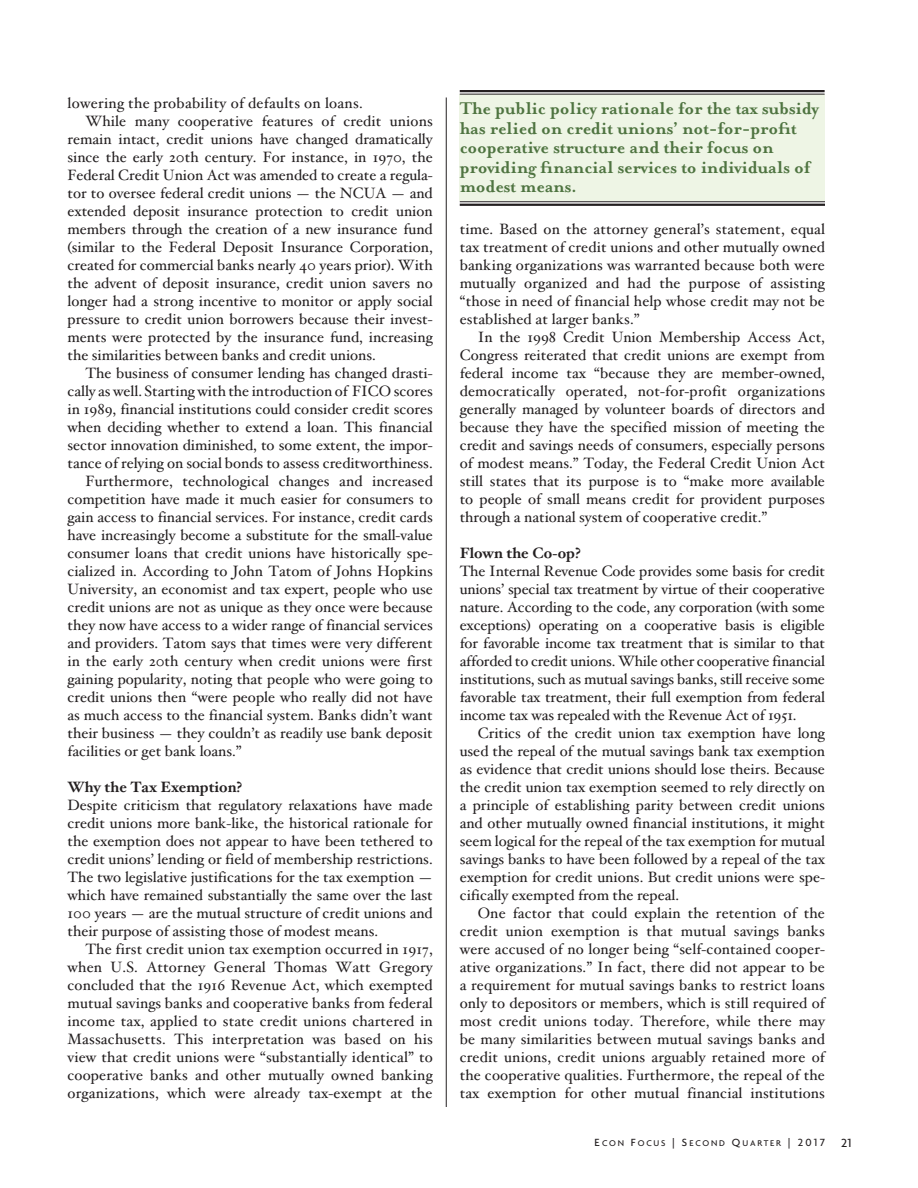
<style>
.page{position:relative;width:918px;height:1188px;background:#fff}
.page>*{position:absolute;margin:0;border:0;box-sizing:border-box;transform-origin:0 0}
.Subhead{font:700 19.5px/19.5px "Mrs Eaves";letter-spacing:-.01em;color:#4f7441}
.Body_Copy_w_indent{font:15px/18px "Hoefler Text";color:#231f20;text-align:justify}
.Body_copy_without_in{font:15px/18px "Hoefler Text";letter-spacing:-.01em;color:#231f20;text-align:justify}
.Body_Copy_No_indent{font:15px/18px "Hoefler Text";color:#231f20;text-align:justify}
.Body_Copy_w_indent-2{font:15px "Hoefler Text";letter-spacing:.02em;color:#231f20}
.body_sub{font:700 15px "Hoefler Text";color:#231f20}
.t1{font:500 12.75px "Agenda";color:#231f20}
.t2{font:500 9px "Agenda";letter-spacing:.2em;color:#231f20}
.s1{font-size:11.25px}
</style>
<div class="page">
<div style="left:460px;top:94px;width:365px;height:107px;background:#eef5e5"></div>
<hr style="left:460px;top:204px;width:365px;height:2px;background:#231f20">
<hr style="left:460px;top:201px;width:365px;height:1px;background:#231f20">
<hr style="left:460px;top:90px;width:365px;height:2px;background:#231f20">
<hr style="left:460px;top:94px;width:365px;height:1px;background:#231f20">
<hr style="left:446px;top:98px;width:1px;height:1009px;background:#231f20">
<p class="Body_Copy_w_indent-2" style="left:68px;top:94px;width:297px">lowering the probability of defaults on loans.</p>
<p class="Body_Copy_w_indent" style="left:68px;top:112px;width:367px;text-indent:18px">While many cooperative features of credit unions remain intact, credit unions have changed dramatically since the early 20th century. For instance, in 1970, the Federal Credit Union Act was amended to create a regula&shy;tor to oversee federal credit unions — the NCUA — and extended deposit insurance protection to credit union members through the creation of a new insurance fund (similar to the Federal Deposit Insurance Corporation, created for commercial banks nearly 40 years prior). With the advent of deposit insurance, credit union savers no longer had a strong incentive to monitor or apply social pressure to credit union borrowers because their invest&shy;ments were protected by the insurance fund, increasing the similarities between banks and credit unions.</p>
<p class="Body_Copy_w_indent" style="left:68px;top:364px;width:367px;text-indent:18px">The business of consumer lending has changed drasti&shy;cally as well. Starting with the introduction of FICO scores in 1989, financial institutions could consider credit scores when deciding whether to extend a loan. This financial sector innovation diminished, to some extent, the impor&shy;tance of relying on social bonds to assess creditworthiness.</p>
<p class="Body_Copy_w_indent" style="left:68px;top:472px;width:367px;text-indent:18px">Furthermore, technological changes and increased competition have made it much easier for consumers to gain access to financial services. For instance, credit cards have increasingly become a substitute for the small-value consumer loans that credit unions have historically spe&shy;cialized in. According to John Tatom of Johns Hopkins University, an economist and tax expert, people who use credit unions are not as unique as they once were because they now have access to a wider range of financial services and providers. Tatom says that times were very different in the early 20th century when credit unions were first gaining popularity, noting that people who were going to credit unions then “were people who really did not have as much access to the financial system. Banks didn’t want their business — they couldn’t as readily use bank deposit facilities or get bank loans.”</p>
<p class="body_sub" style="left:68px;top:778px;width:176px">Why the Tax Exemption?</p>
<p class="Body_Copy_No_indent" style="left:68px;top:796px;width:367px">Despite criticism that regulatory relaxations have made credit unions more bank-like, the historical rationale for the exemption does not appear to have been tethered to credit unions’ lending or field of membership restrictions.<br>The two legislative justifications for the tax exemption — which have remained substantially the same over the last 100 years — are the mutual structure of credit unions and their purpose of assisting those of modest means.</p>
<p class="Body_Copy_w_indent" style="left:68px;top:940px;width:367px;text-indent:18px">The first credit union tax exemption occurred in 1917, when U.S. Attorney General Thomas Watt Gregory concluded that the 1916 Revenue Act, which exempted mutual savings banks and cooperative banks from federal income tax, applied to state credit unions chartered in Massachusetts. This interpretation was based on his view that credit unions were “substantially identical” to cooperative banks and other mutually owned banking organizations, which were already tax-exempt at the</p>
<p class="Subhead" style="left:460px;top:99px;width:360px">The public policy rationale for the tax subsidy has relied on credit unions’ not-for-profit cooperative structure and their focus on providing financial services to individuals of modest means.</p>
<p class="Body_Copy_w_indent" style="left:460px;top:220px;width:367px">time. Based on the attorney general’s statement, equal tax treatment of credit unions and other mutually owned banking organizations was warranted because both were mutually organized and had the purpose of assisting “those in need of financial help whose credit may not be established at larger banks.”</p>
<p class="Body_Copy_w_indent" style="left:460px;top:328px;width:367px;text-indent:18px">In the 1998 Credit Union Membership Access Act, Congress reiterated that credit unions are exempt from federal income tax “because they are member-owned, democratically operated, not-for-profit organizations generally managed by volunteer boards of directors and because they have the specified mission of meeting the credit and savings needs of consumers, especially persons of modest means.” Today, the Federal Credit Union Act still states that its purpose is to “make more available to people of small means credit for provident purposes through a national system of cooperative credit.”</p>
<p class="body_sub" style="left:460px;top:544px;width:123px">Flown the Co-op?</p>
<p class="Body_copy_without_in" style="left:460px;top:562px;width:367px">The Internal Revenue Code provides some basis for credit unions’ special tax treatment by virtue of their cooperative nature. According to the code, any corporation (with some exceptions) operating on a cooperative basis is eligible for favorable income tax treatment that is similar to that afforded to credit unions. While other cooperative financial institutions, such as mutual savings banks, still receive some favorable tax treatment, their full exemption from federal income tax was repealed with the Revenue Act of 1951.</p>
<p class="Body_Copy_w_indent" style="left:460px;top:724px;width:367px;text-indent:18px">Critics of the credit union tax exemption have long used the repeal of the mutual savings bank tax exemption as evidence that credit unions should lose theirs. Because the credit union tax exemption seemed to rely directly on a principle of establishing parity between credit unions and other mutually owned financial institutions, it might seem logical for the repeal of the tax exemption for mutual savings banks to have been followed by a repeal of the tax exemption for credit unions. But credit unions were spe&shy;cifically exempted from the repeal.</p>
<p class="Body_Copy_w_indent" style="left:460px;top:904px;width:367px;text-indent:18px">One factor that could explain the retention of the credit union exemption is that mutual savings banks were accused of no longer being “self-contained cooper&shy;ative organizations.” In fact, there did not appear to be a requirement for mutual savings banks to restrict loans only to depositors or members, which is still required of most credit unions today. Therefore, while there may be many similarities between mutual savings banks and credit unions, credit unions arguably retained more of the cooperative qualities. Furthermore, the repeal of the tax exemption for other mutual financial institutions</p>
<p class="t2" style="left:595px;top:1138px;width:232px"><span class="s1">E</span>CON <span class="s1">F</span>OCUS <span class="s1">|</span> <span class="s1">S</span>ECOND <span class="s1">Q</span>UARTER <span class="s1">| 2017</span></p>
<p class="t1" style="left:841px;top:1135px;width:12px">21</p>
</div>
